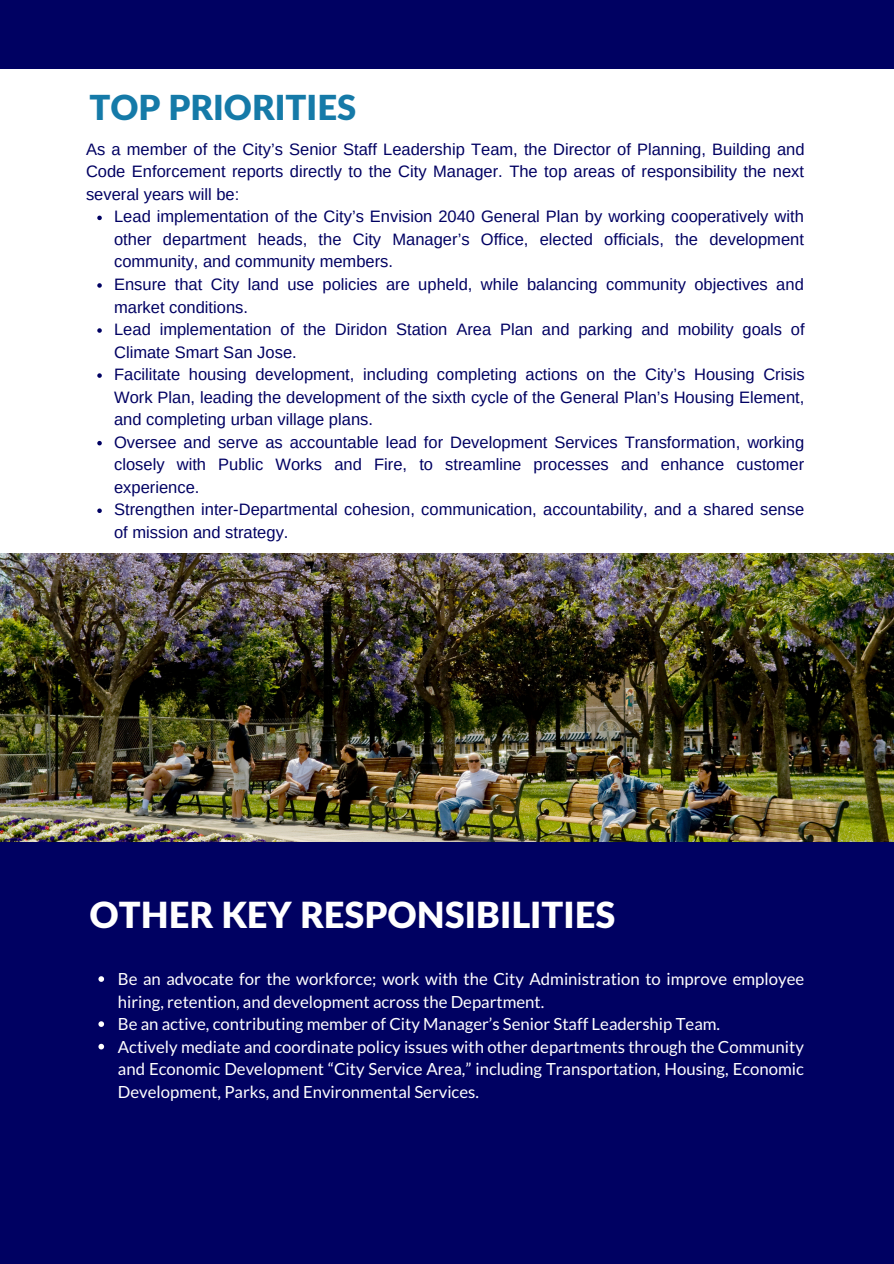
<style>
.page{position:relative;width:894px;height:1264px;background:#fff}
.page>*{position:absolute;margin:0;border:0;box-sizing:border-box;transform-origin:0 0}
.t1{font:900 36px "Lato Latin";color:#fff}
.t2{font:900 34.5px "Lato Latin";color:#157aa8}
.t3{font:16.8px/22.5px "Lato";color:#fff}
.t4{font:16.5px/22.5px "Arimo";color:#000162;text-align:justify}
</style>
<div class="page">
<div style="left:0;top:0;width:893px;height:1263px;background:#000162"></div>
<div style="left:0;top:69px;width:893px;height:485px;background:#fff"></div>
<img style="left:0;top:553px;width:893px;height:289px">
<svg style="left:98px;top:976px;width:6px;height:5px"></svg>
<svg style="left:98px;top:1021px;width:6px;height:5px"></svg>
<svg style="left:98px;top:1043px;width:6px;height:6px"></svg>
<svg style="left:97px;top:216px;width:5px;height:4px"></svg>
<svg style="left:97px;top:283px;width:5px;height:5px"></svg>
<svg style="left:97px;top:328px;width:5px;height:5px"></svg>
<svg style="left:97px;top:373px;width:5px;height:5px"></svg>
<svg style="left:97px;top:441px;width:5px;height:4px"></svg>
<svg style="left:97px;top:508px;width:5px;height:5px"></svg>
<p class="t2" style="left:89px;top:93px;width:268px">TOP PRIORITIES</p>
<p class="t4" style="left:86px;top:138px;width:720px">As a member of the City’s Senior Staff Leadership Team, the Director of Planning, Building and Code Enforcement reports directly to the City Manager. The top areas of responsibility the next several years will be:</p>
<p class="t4" style="left:114px;top:205px;width:691px">Lead implementation of the City’s Envision 2040 General Plan by working cooperatively with other department heads, the City Manager’s Office, elected officials, the development community, and community members.</p>
<p class="t4" style="left:114px;top:273px;width:691px">Ensure that City land use policies are upheld, while balancing community objectives and market conditions.</p>
<p class="t4" style="left:114px;top:318px;width:691px">Lead implementation of the Diridon Station Area Plan and parking and mobility goals of<br>Climate Smart San Jose.</p>
<p class="t4" style="left:114px;top:363px;width:691px">Facilitate housing development, including completing actions on the City’s Housing Crisis Work Plan, leading the development of the sixth cycle of the General Plan’s Housing Element, and completing urban village plans.</p>
<p class="t4" style="left:114px;top:430px;width:691px">Oversee and serve as accountable lead for Development Services Transformation, working closely with Public Works and Fire, to streamline processes and enhance customer experience.</p>
<p class="t4" style="left:114px;top:498px;width:691px">Strengthen inter-Departmental cohesion, communication, accountability, and a shared sense of mission and strategy.</p>
<p class="t1" style="left:89px;top:898px;width:527px">OTHER KEY RESPONSIBILITIES</p>
<p class="t3" style="left:118px;top:967px;width:687px">Be an advocate for the workforce; work with the City Administration to improve employee hiring, retention, and development across the Department.</p>
<p class="t3" style="left:118px;top:1012px;width:603px">Be an active, contributing member of City Manager’s Senior Staff Leadership Team.</p>
<p class="t3" style="left:118px;top:1035px;width:687px;text-align:justify">Actively mediate and coordinate policy issues with other departments through the Community and Economic Development “City Service Area,” including Transportation, Housing, Economic Development, Parks, and Environmental Services.</p>
</div>
